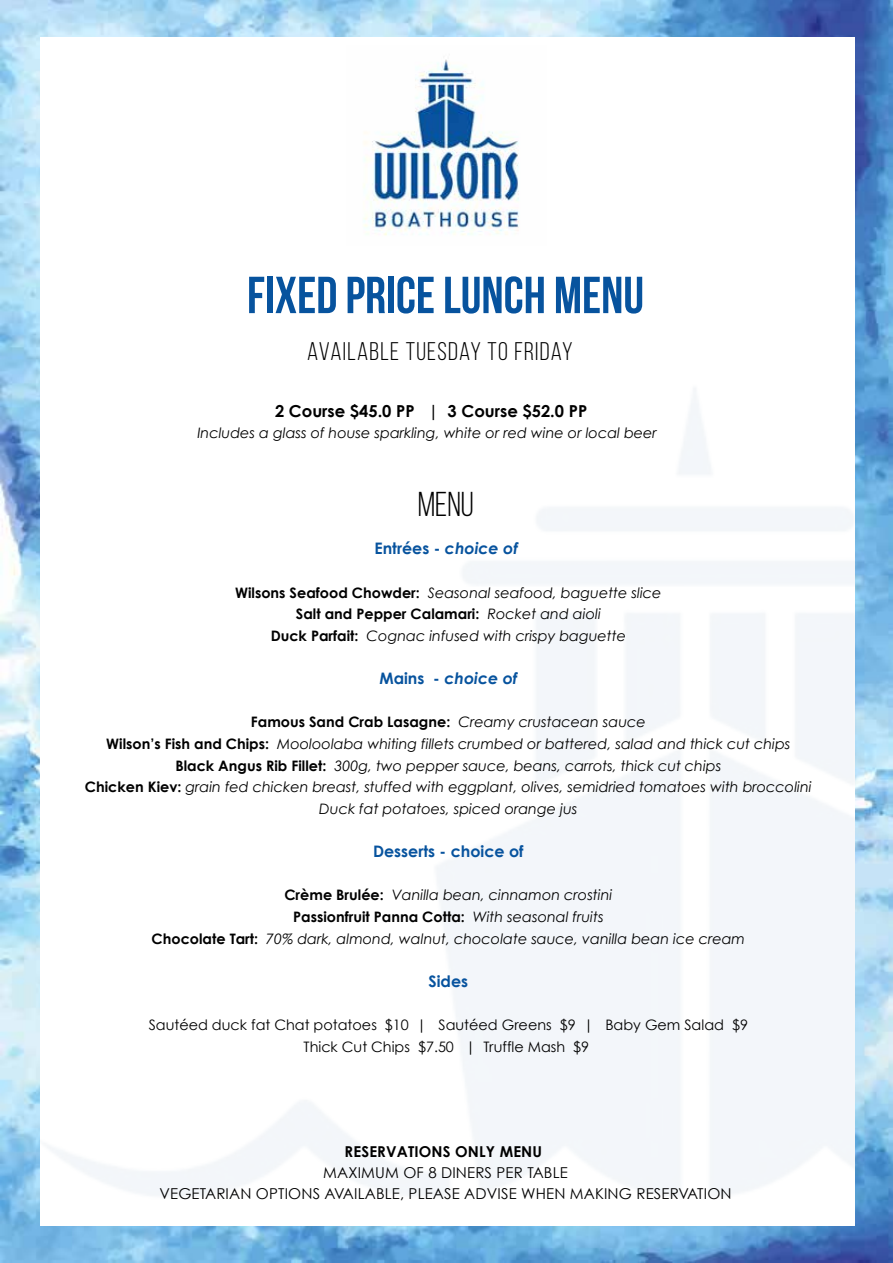
<style>
.page{position:relative;width:893px;height:1263px;background:#fff}
.page>*{position:absolute;margin:0;border:0;box-sizing:border-box;transform-origin:0 0}
.t1{font:51.9px "Bebas Neue";color:#07539e}
.t2{font:34.5px "Bebas Neue";color:#000}
.t3{font:25.5px "Bebas Neue";letter-spacing:.05em;color:#000}
.t4{font:700 16.5px "Century Gothic";color:#000}
.t5{font:700 15.9px "Century Gothic";color:#07539e}
.t6{font:italic 700 15.9px "Century Gothic";color:#07539e}
.t7{font:15px/21px "Century Gothic";letter-spacing:.01em;color:#000;text-align:center}
.t8{font:700 15px "Century Gothic";letter-spacing:.01em;color:#000}
.t9{font:italic 14.4px/21.6px "Century Gothic";color:#000;text-align:center}
.t10{font:14.4px/21.6px "Century Gothic";color:#000;text-align:center}
.s1{font-style:italic}
.s2{font-weight:700;font-style:normal}
.s3{font-style:normal}
</style>
<div class="page">
<img style="left:0;top:0;width:893px;height:1262px">
<div style="left:40px;top:37px;width:815px;height:1188px;background:#fff"></div>
<img style="left:0;top:343px;width:893px;height:894px">
<img style="left:364px;top:59px;width:155px;height:177px">
<h1 class="t1" style="left:247px;top:267px;width:398px">FIXED PRICE LUNCH MENU</h1>
<h3 class="t3" style="left:307px;top:337px;width:267px">AVAILABLE TUESDAY TO FRIDAY</h3>
<p class="t4" style="left:275px;top:398px;width:314px">2 Course $45.0 PP | 3 Course $52.0 PP</p>
<p class="t9" style="left:197px;top:422px;width:461px">Includes a glass of house sparkling, white or red wine or local beer</p>
<h2 class="t2" style="left:418px;top:485px;width:57px">MENU</h2>
<p class="t5" style="left:374px;top:537px;width:145px">Entrées - <span class="s1">choice of</span></p>
<p class="t9" style="left:235px;top:581px;width:428px"><span class="s2">Wilsons Seafood Chowder:</span> Seasonal seafood, baguette slice<br><span class="s2">Salt and Pepper Calamari:</span> Rocket and aioli<br><span class="s2">Duck Parfait:</span> Cognac infused with crispy baguette</p>
<p class="t6" style="left:379px;top:666px;width:139px"><span class="s3">Mains -</span> choice of</p>
<p class="t9" style="left:85px;top:711px;width:728px"><span class="s2">Famous Sand Crab Lasagne:</span> Creamy crustacean sauce<br><span class="s2">Wilson’s Fish and Chips:</span> Mooloolaba whiting fillets crumbed or battered, salad and thick cut chips<br><span class="s2">Black Angus Rib Fillet:</span> 300g, two pepper sauce, beans, carrots, thick cut chips<br><span class="s2">Chicken Kiev:</span> grain fed chicken breast, stuffed with eggplant, olives, semidried tomatoes with broccolini Duck fat potatoes, spiced orange jus</p>
<p class="t5" style="left:373px;top:839px;width:152px">Desserts - choice of</p>
<p class="t9" style="left:152px;top:884px;width:595px"><span class="s2">Crème Brulée:</span> Vanilla bean, cinnamon crostini<br><span class="s2">Passionfruit Panna Cotta:</span> With seasonal fruits<br><span class="s2">Chocolate Tart:</span> 70% dark, almond, walnut, chocolate sauce, vanilla bean ice cream</p>
<p class="t5" style="left:429px;top:969px;width:41px">Sides</p>
<p class="t10" style="left:149px;top:1014px;width:601px">Sautéed duck fat Chat potatoes $10 | Sautéed Greens $9 | Baby Gem Salad $9<br>Thick Cut Chips $7.50 | Truffle Mash $9</p>
<p class="t8" style="left:345px;top:1140px;width:199px">RESERVATIONS ONLY MENU</p>
<p class="t7" style="left:159px;top:1162px;width:574px">MAXIMUM OF 8 DINERS PER TABLE<br>VEGETARIAN OPTIONS AVAILABLE, PLEASE ADVISE WHEN MAKING RESERVATION</p>
</div>
